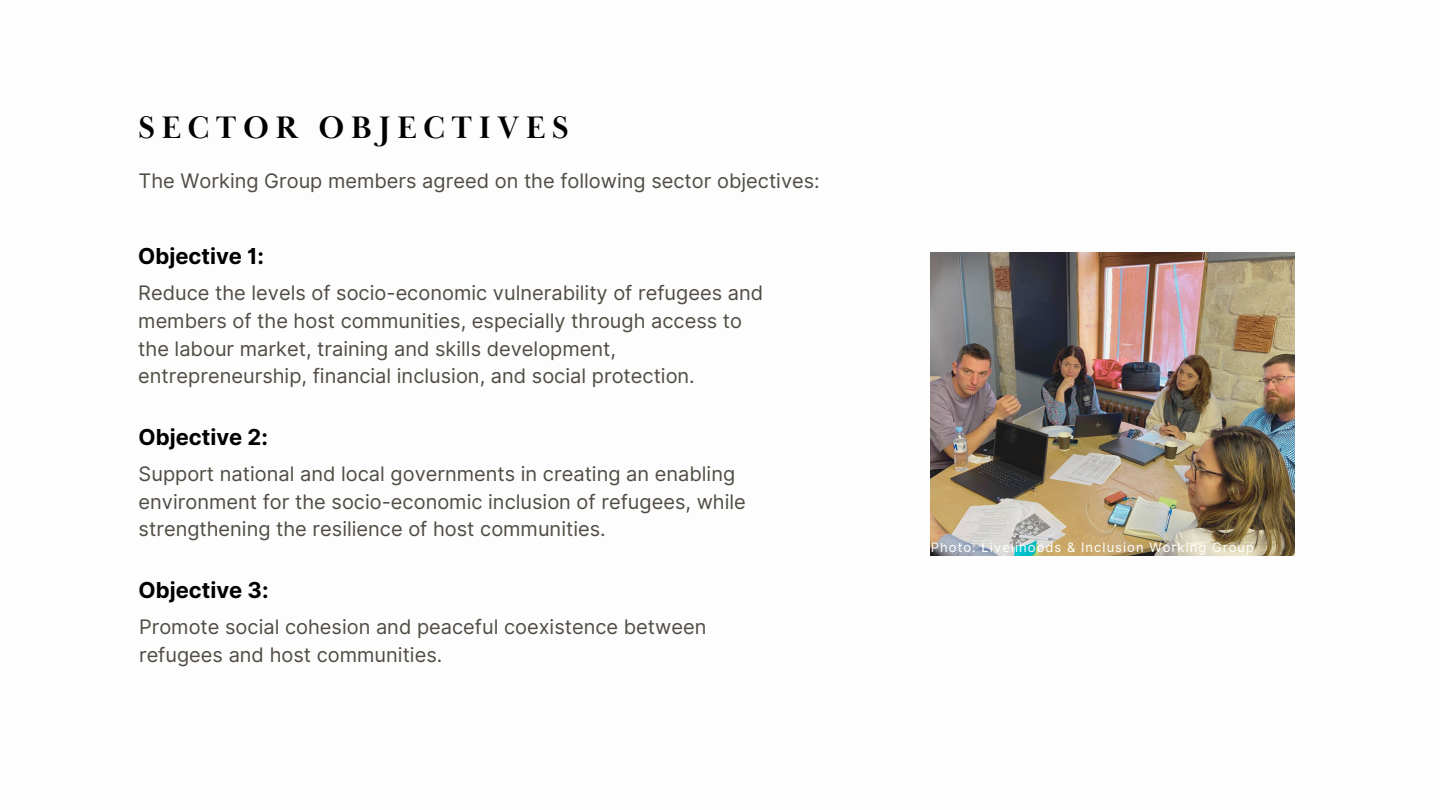
<style>
.page{position:relative;width:1440px;height:810px;background:#fff}
.page>*{position:absolute;margin:0;border:0;box-sizing:border-box;transform-origin:0 0}
.t1{font:700 32px "Baskerville Display PT";letter-spacing:.2em;color:#000}
.t2{font:700 22px "Inter";color:#000}
.t3{font:20px/27.8px "Inter";color:#504c44}
.t4{font:13px "Inter";letter-spacing:.08em;color:#fff}
</style>
<div class="page">
<img style="left:931px;top:253px;width:364px;height:302px">
<h1 class="t1" style="left:138px;top:108px;width:432px">SECTOR OBJECTIVES</h1>
<p class="t3" style="left:139px;top:167px;width:683px">The Working Group members agreed on the following sector objectives:</p>
<p class="t2" style="left:138px;top:243px;width:127px">Objective 1:</p>
<p class="t3" style="left:138px;top:279px;width:626px">Reduce the levels of socio-economic vulnerability of refugees and members of the host communities, especially through access to the labour market, training and skills development, entrepreneurship, financial inclusion, and social protection.</p>
<p class="t2" style="left:139px;top:424px;width:131px">Objective 2:</p>
<p class="t3" style="left:139px;top:460px;width:609px">Support national and local governments in creating an enabling environment for the socio-economic inclusion of refugees, while strengthening the resilience of host communities.</p>
<p class="t2" style="left:139px;top:577px;width:131px">Objective 3:</p>
<p class="t3" style="left:139px;top:613px;width:569px">Promote social cohesion and peaceful coexistence between refugees and host communities.</p>
<p class="t4" style="left:931px;top:539px;width:325px">Photo: Livelihoods &amp; Inclusion Working Group</p>
</div>
